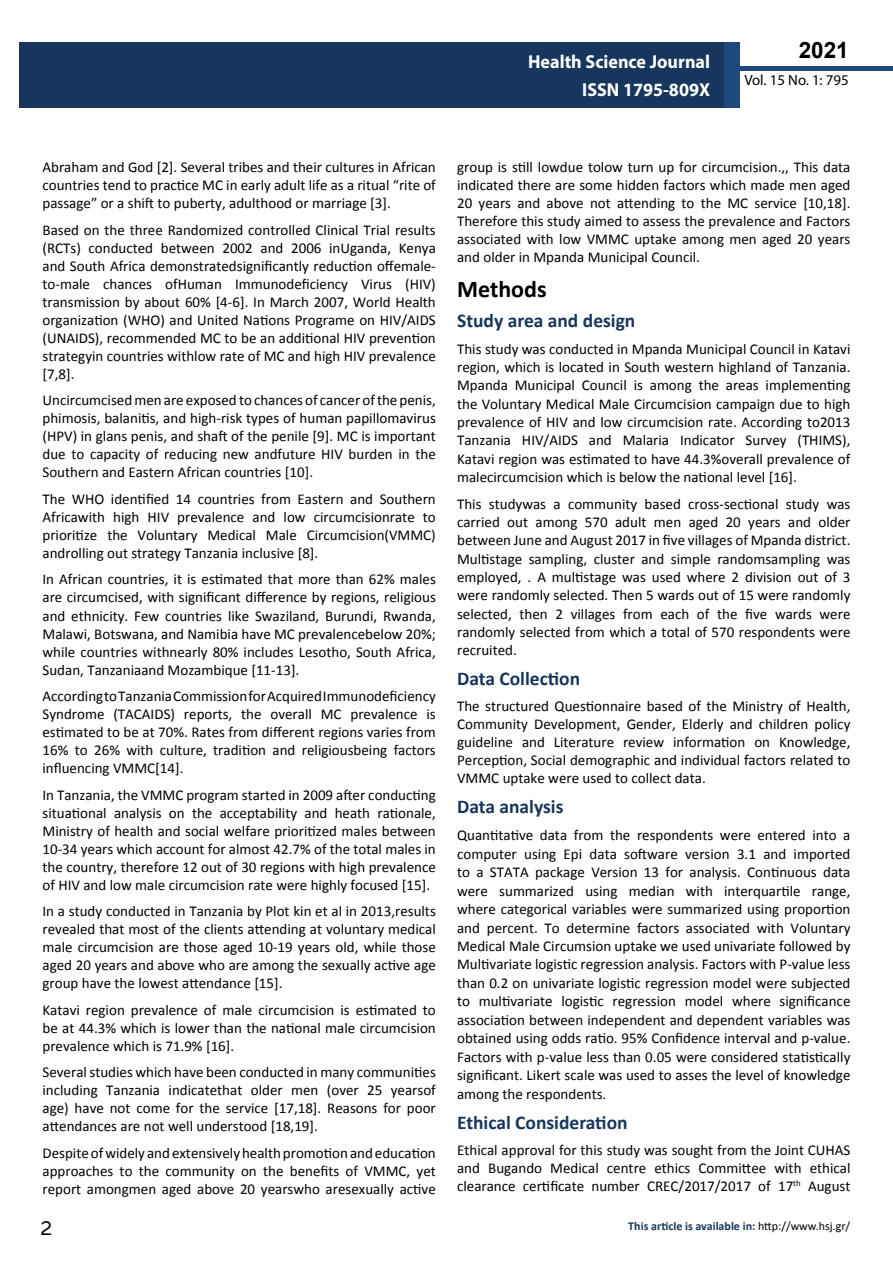
<style>
.page{position:relative;width:893px;height:1263px;background:#fff}
.page>*{position:absolute;margin:0;border:0;box-sizing:border-box;transform-origin:0 0}
.t1{font:25.5px "Tunga";color:#000}
.t2{font:700 24px "Calibri";color:#000}
.t3{font:700 22.5px "Arial";color:#000}
.t4{font:700 19.5px "Calibri";color:#16365d}
.t5{font:700 18.75px/27.2px "Myriad Pro";color:#fff;text-align:right;scale:.96 1}
.t6{font:15px/18px "Calibri";color:#000;text-align:justify}
.t7{font:14.85px "Myriad Pro";color:#000}
.t8{font:700 12px "Calibri";color:#16375d}
.s1{font-weight:400;color:#000}
</style>
<div class="page">
<div style="left:722px;top:66px;width:171px;height:5px;background:#1f497d"></div>
<div style="left:19px;top:42px;width:706px;height:66px;background:#16365d"></div>
<div style="left:725px;top:42px;width:15px;height:66px;background:#1f497d"></div>
<p class="t5" style="left:528px;top:48px;width:191px">Health Science Journal<br>ISSN 1795-809X</p>
<h3 class="t3" style="left:799px;top:35px;width:52px">2021</h3>
<p class="t7" style="left:744px;top:71px;width:106px">Vol. 15 No. 1: 795</p>
<p class="t6" style="left:43px;top:158px;width:395px">Abraham and God [2]. Several tribes and their cultures in African countries tend to practice MC in early adult life as a ritual “rite of passage” or a shift to puberty, adulthood or marriage [3].</p>
<p class="t6" style="left:43px;top:221px;width:395px">Based on the three Randomized controlled Clinical Trial results (RCTs) conducted between 2002 and 2006 inUganda, Kenya and South Africa demonstratedsignificantly reduction offemale&shy;to-male chances ofHuman Immunodeficiency Virus (HIV) transmission by about 60% [4-6]. In March 2007, World Health organization (WHO) and United Nations Programe on HIV/AIDS (UNAIDS), recommended MC to be an additional HIV prevention strategyin countries withlow rate of MC and high HIV prevalence [7,8].</p>
<p class="t6" style="left:43px;top:391px;width:395px">Uncircumcised men are exposed to chances of cancer of the penis, phimosis, balanitis, and high-risk types of human papillomavirus (HPV) in glans penis, and shaft of the penile [9]. MC is important due to capacity of reducing new andfuture HIV burden in the Southern and Eastern African countries [10].</p>
<p class="t6" style="left:43px;top:490px;width:395px">The WHO identified 14 countries from Eastern and Southern Africawith high HIV prevalence and low circumcisionrate to prioritize the Voluntary Medical Male Circumcision(VMMC) androlling out strategy Tanzania inclusive [8].</p>
<p class="t6" style="left:43px;top:570px;width:395px">In African countries, it is estimated that more than 62% males are circumcised, with significant difference by regions, religious and ethnicity. Few countries like Swaziland, Burundi, Rwanda, Malawi, Botswana, and Namibia have MC prevalencebelow 20%; while countries withnearly 80% includes Lesotho, South Africa, Sudan, Tanzaniaand Mozambique [11-13].</p>
<p class="t6" style="left:43px;top:687px;width:395px">According to Tanzania Commission for Acquired Immunodeficiency Syndrome (TACAIDS) reports, the overall MC prevalence is estimated to be at 70%. Rates from different regions varies from 16% to 26% with culture, tradition and religiousbeing factors influencing VMMC[14].</p>
<p class="t6" style="left:43px;top:786px;width:395px">In Tanzania, the VMMC program started in 2009 after conducting situational analysis on the acceptability and heath rationale, Ministry of health and social welfare prioritized males between 10-34 years which account for almost 42.7% of the total males in the country, therefore 12 out of 30 regions with high prevalence of HIV and low male circumcision rate were highly focused [15].</p>
<p class="t6" style="left:43px;top:902px;width:395px">In a study conducted in Tanzania by Plot kin et al in 2013,results revealed that most of the clients attending at voluntary medical male circumcision are those aged 10-19 years old, while those aged 20 years and above who are among the sexually active age group have the lowest attendance [15].</p>
<p class="t6" style="left:43px;top:1001px;width:395px">Katavi region prevalence of male circumcision is estimated to be at 44.3% which is lower than the national male circumcision prevalence which is 71.9% [16].</p>
<p class="t6" style="left:43px;top:1063px;width:395px">Several studies which have been conducted in many communities including Tanzania indicatethat older men (over 25 yearsof age) have not come for the service [17,18]. Reasons for poor attendances are not well understood [18,19].</p>
<p class="t6" style="left:43px;top:1144px;width:395px">Despite of widely and extensively health promotion and education approaches to the community on the benefits of VMMC, yet report amongmen aged above 20 yearswho aresexually active</p>
<p class="t6" style="left:457px;top:158px;width:395px">group is still lowdue tolow turn up for circumcision.,, This data indicated there are some hidden factors which made men aged 20 years and above not attending to the MC service [10,18].<br>Therefore this study aimed to assess the prevalence and Factors associated with low VMMC uptake among men aged 20 years and older in Mpanda Municipal Council.</p>
<h2 class="t2" style="left:457px;top:274px;width:91px">Methods</h2>
<h3 class="t4" style="left:457px;top:308px;width:180px">Study area and design</h3>
<p class="t6" style="left:457px;top:340px;width:395px">This study was conducted in Mpanda Municipal Council in Katavi region, which is located in South western highland of Tanzania.<br>Mpanda Municipal Council is among the areas implementing the Voluntary Medical Male Circumcision campaign due to high prevalence of HIV and low circumcision rate. According to2013<br>Tanzania HIV/AIDS and Malaria Indicator Survey (THIMS), Katavi region was estimated to have 44.3%overall prevalence of malecircumcision which is below the national level [16].</p>
<p class="t6" style="left:457px;top:495px;width:395px">This studywas a community based cross-sectional study was carried out among 570 adult men aged 20 years and older between June and August 2017 in five villages of Mpanda district.<br>Multistage sampling, cluster and simple randomsampling was employed, . A multistage was used where 2 division out of 3 were randomly selected. Then 5 wards out of 15 were randomly selected, then 2 villages from each of the five wards were randomly selected from which a total of 570 respondents were recruited.</p>
<h3 class="t4" style="left:457px;top:666px;width:125px">Data Collection</h3>
<p class="t6" style="left:457px;top:697px;width:395px">The structured Questionnaire based of the Ministry of Health, Community Development, Gender, Elderly and children policy guideline and Literature review information on Knowledge, Perception, Social demographic and individual factors related to VMMC uptake were used to collect data.</p>
<h3 class="t4" style="left:457px;top:794px;width:108px">Data analysis</h3>
<p class="t6" style="left:457px;top:826px;width:395px;line-height:18.5px">Quantitative data from the respondents were entered into a computer using Epi data software version 3.1 and imported to a STATA package Version 13 for analysis. Continuous data were summarized using median with interquartile range, where categorical variables were summarized using proportion and percent. To determine factors associated with Voluntary Medical Male Circumsion uptake we used univariate followed by Multivariate logistic regression analysis. Factors with P-value less than 0.2 on univariate logistic regression model were subjected to multivariate logistic regression model where significance association between independent and dependent variables was obtained using odds ratio. 95% Confidence interval and p-value.<br>Factors with p-value less than 0.05 were considered statistically significant. Likert scale was used to asses the level of knowledge among the respondents.</p>
<h3 class="t4" style="left:457px;top:1109px;width:172px">Ethical Consideration</h3>
<p class="t6" style="left:457px;top:1141px;width:395px">Ethical approval for this study was sought from the Joint CUHAS and Bugando Medical centre ethics Committee with ethical clearance certificate number CREC/2017/2017 of 17<sup>th</sup> August</p>
<h1 class="t1" style="left:41px;top:1211px;width:13px">2</h1>
<p class="t8" style="left:628px;top:1218px;width:223px">This article is available in: <span class="s1">http://www.hsj.gr/</span></p>
</div>
